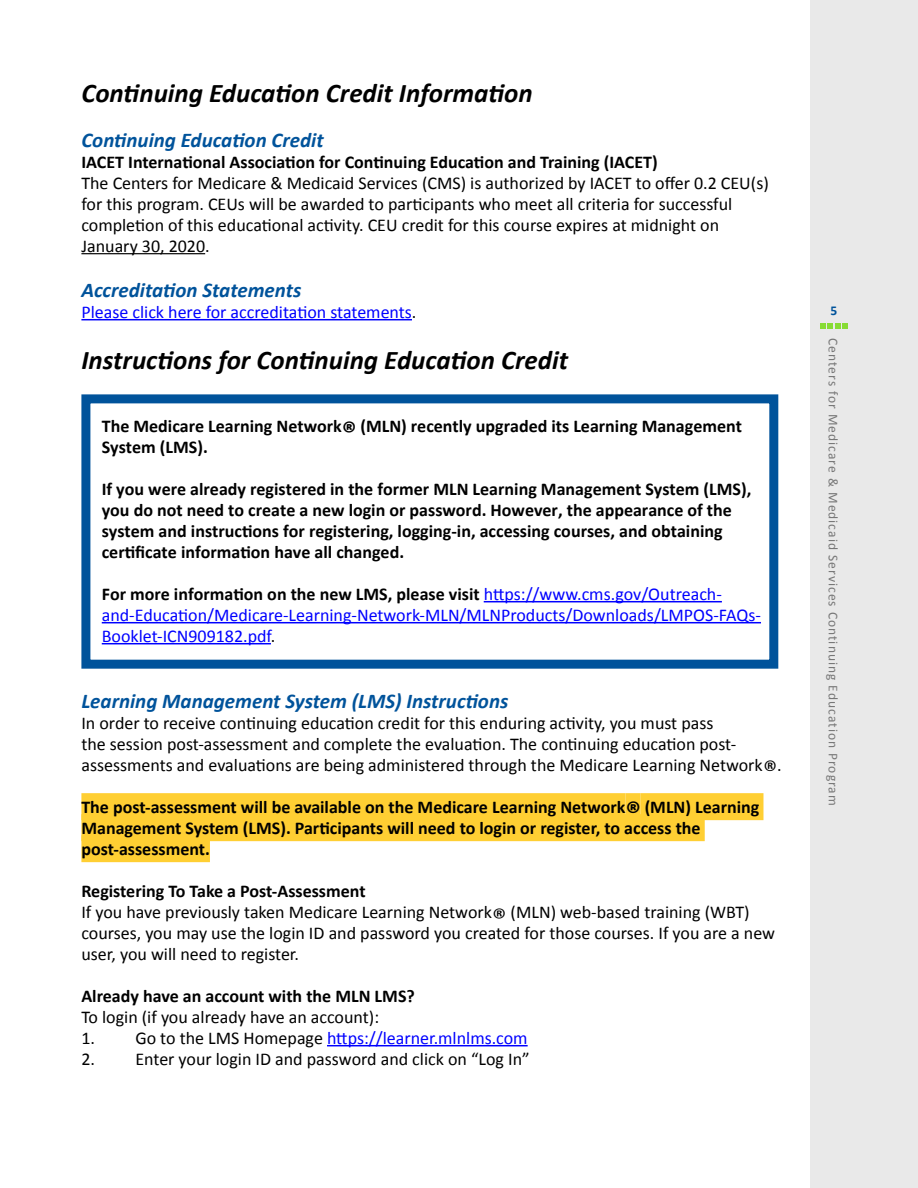
<style>
.page{position:relative;width:918px;height:1188px;background:#fff}
.page>*{position:absolute;margin:0;border:0;box-sizing:border-box;transform-origin:0 0}
.t1{font:italic 700 27px "Calibri";color:#000}
.t2{font:italic 700 21px "Calibri";color:#00539b}
.t3{font:18px/21px "Calibri";color:#000}
.t4{font:700 18px/21px "Calibri";color:#000}
.t5{font:18px/21px "Calibri";color:#00f}
.t6{font:13.5px "Calibri";letter-spacing:.075em;color:#777}
.t7{font:700 13.5px "Calibri";color:#00539b}
.s1{color:#000}
.s2{font-size:28.5px}
.s3{font-weight:700;color:#000}
.s4{font-size:30px}
.s5{font-weight:700}
.s6{font-size:27px}
</style>
<div class="page">
<div style="left:810px;top:0;width:108px;height:1188px;background:#e9e9e9"></div>
<svg style="left:820px;top:323px;width:28px;height:6px"></svg>
<hr style="left:81px;top:253px;width:124px;height:1px;background:#000">
<hr style="left:81px;top:319px;width:331px;height:1px;background:#00f">
<hr style="left:484px;top:601px;width:238px;height:1px;background:#00f">
<hr style="left:102px;top:622px;width:659px;height:1px;background:#00f">
<hr style="left:102px;top:643px;width:169px;height:1px;background:#00f">
<div style="left:81px;top:793px;width:544px;height:27px;background:#ffcf33"></div>
<div style="left:625px;top:793px;width:16px;height:45px;background:#ffcf33"></div>
<div style="left:641px;top:793px;width:122px;height:27px;background:#ffcf33"></div>
<div style="left:81px;top:814px;width:624px;height:27px;background:#ffcf33"></div>
<div style="left:81px;top:835px;width:129px;height:27px;background:#ffcf33"></div>
<hr style="left:327px;top:1045px;width:201px;height:1px;background:#00f">
<div style="left:81px;top:394px;width:697px;height:275px;border:9px solid #00539b"></div>
<h1 class="t1" style="left:81px;top:76px;width:453px">Continuing Education Credit Information</h1>
<p class="t2" style="left:81px;top:126px;width:244px">Continuing Education Credit</p>
<p class="t4" style="left:81px;top:151px;width:578px">IACET International Association for Continuing Education and Training (IACET)</p>
<p class="t3" style="left:81px;top:172px;width:689px">The Centers for Medicare &amp; Medicaid Services (CMS) is authorized by IACET to offer 0.2 CEU(s) for this program. CEUs will be awarded to participants who meet all criteria for successful completion of this educational activity. CEU credit for this course expires at midnight on January 30, 2020.</p>
<p class="t2" style="left:81px;top:276px;width:221px">Accreditation Statements</p>
<p class="t5" style="left:81px;top:301px;width:337px">Please click here for accreditation statements<span class="s1">.</span></p>
<h1 class="t1" style="left:81px;top:343px;width:488px">Instructions for Continuing Education Credit</h1>
<p class="t4" style="left:102px;top:415px;width:642px">The Medicare Learning Network<span class="s2">®</span> (MLN) recently upgraded its Learning Management<br>System (LMS).</p>
<p class="t4" style="left:102px;top:478px;width:651px">If you were already registered in the former MLN Learning Management System (LMS), you do not need to create a new login or password. However, the appearance of the system and instructions for registering, logging-in, accessing courses, and obtaining certificate information have all changed.</p>
<p class="t5" style="left:102px;top:583px;width:661px"><span class="s3">For more information on the new LMS, please visit</span> https://www.cms.gov/Outreach&shy;and-Education/Medicare-Learning-Network-MLN/MLNProducts/Downloads/LMPOS-FAQs-<br>Booklet-ICN909182.pdf<span class="s1">.</span></p>
<p class="t2" style="left:81px;top:687px;width:428px">Learning Management System (LMS) Instructions</p>
<p class="t3" style="left:81px;top:712px;width:702px">In order to receive continuing education credit for this enduring activity, you must pass<br>the session post-assessment and complete the evaluation. The continuing education post&shy;assessments and evaluations are being administered through the Medicare Learning Network<span class="s2">®</span>.</p>
<p class="t4" style="left:81px;top:796px;width:680px">The post-assessment will be available on the Medicare Learning Network<span class="s4">®</span> (MLN) Learning<br>Management System (LMS). Participants will need to login or register, to access the post-assessment.</p>
<p class="t3" style="left:81px;top:880px;width:695px"><span class="s5">Registering To Take a Post-Assessment<br></span>If you have previously taken Medicare Learning Network<span class="s6">®</span> (MLN) web-based training (WBT) courses, you may use the login ID and password you created for those courses. If you are a new user, you will need to register.</p>
<p class="t4" style="left:81px;top:985px;width:335px">Already have an account with the MLN LMS?</p>
<p class="t3" style="left:81px;top:1006px;width:299px">To login (if you already have an account):</p>
<p class="t5" style="left:81px;top:1027px;width:448px"><span class="s1">1. Go to the LMS Homepage</span> https://learner.mlnlms.com</p>
<p class="t3" style="left:81px;top:1048px;width:450px">2. Enter your login ID and password and click on “Log In”</p>
<p class="t7" style="left:830px;top:302px;width:8px">5</p>
<p class="t6" style="left:842px;top:338px;width:469px;rotate:90deg">Centers for Medicare &amp; Medicaid Services Continuing Education Program</p>
</div>
